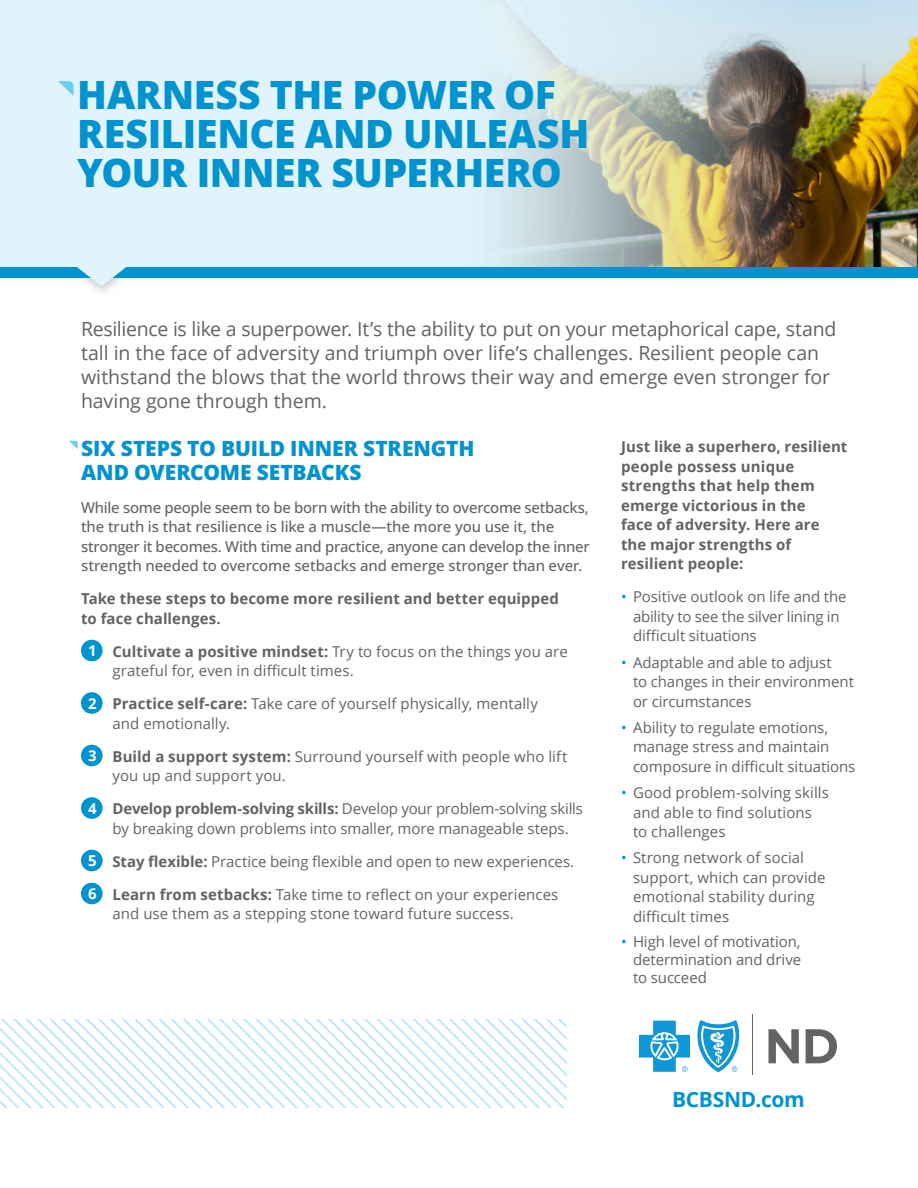
<style>
.page{position:relative;width:918px;height:1188px;background:#fff}
.page>*{position:absolute;margin:0;border:0;box-sizing:border-box;transform-origin:0 0}
.body{font:800 39px/39px "Open Sans";letter-spacing:-.01em;color:#0093d0}
.Subheads{font:800 21px/24px "Open Sans";letter-spacing:-.005em;color:#0093d0}
.t1{font:700 21px "Open Sans";letter-spacing:-.02em;color:#0093d0}
.Intro{font:19.5px/24px "Open Sans";letter-spacing:-.005em;color:#636366}
.t2{font:15px/19.5px "Open Sans";color:#636366}
.Body{font:500 15px/19.5px "Open Sans";letter-spacing:-.01em;color:#636366}
.Body-2{font:700 15px/19.5px "Open Sans";letter-spacing:.01em;color:#636366}
.Body-3{font:700 15px "Open Sans";color:#fff}
.s1{font-weight:700}
.s2{color:#0093d0}
</style>
<div class="page">
<svg style="left:0;top:0;width:918px;height:286px;background:#d0ecf7"></svg>
<img style="left:400px;top:0;width:518px;height:267px">
<svg style="left:0;top:1020px;width:567px;height:87px"></svg>
<svg style="left:58px;top:81px;width:16px;height:15px"></svg>
<div style="left:81px;top:640px;width:22px;height:21px;background:#0093d0;border-radius:50%"></div>
<div style="left:81px;top:692px;width:22px;height:22px;background:#0093d0;border-radius:50%"></div>
<div style="left:81px;top:745px;width:22px;height:21px;background:#0093d0;border-radius:50%"></div>
<div style="left:81px;top:797px;width:22px;height:22px;background:#0093d0;border-radius:50%"></div>
<div style="left:81px;top:850px;width:22px;height:21px;background:#0093d0;border-radius:50%"></div>
<div style="left:81px;top:883px;width:22px;height:21px;background:#0093d0;border-radius:50%"></div>
<svg style="left:69px;top:441px;width:9px;height:8px"></svg>
<svg style="left:768px;top:1029px;width:31px;height:34px"></svg>
<svg style="left:806px;top:1029px;width:31px;height:34px"></svg>
<hr style="left:752px;top:1014px;width:1px;height:61px;background:#636366">
<svg style="left:639px;top:1021px;width:51px;height:51px"></svg>
<svg style="left:697px;top:1020px;width:43px;height:52px"></svg>
<p class="body" style="left:77px;top:74px;width:514px">HARNESS THE POWER OF<br>RESILIENCE AND UNLEASH<br>YOUR INNER SUPERHERO</p>
<p class="Intro" style="left:81px;top:316px;width:757px">Resilience is like a superpower. It’s the ability to put on your metaphorical cape, stand tall in the face of adversity and triumph over life’s challenges. Resilient people can withstand the blows that the world throws their way and emerge even stronger for having gone through them.</p>
<p class="Subheads" style="left:81px;top:436px;width:395px">SIX STEPS TO BUILD INNER STRENGTH<br>AND OVERCOME SETBACKS</p>
<p class="Body" style="left:81px;top:497px;width:510px">While some people seem to be born with the ability to overcome setbacks, the truth is that resilience is like a muscle—the more you use it, the stronger it becomes. With time and practice, anyone can develop the inner strength needed to overcome setbacks and emerge stronger than ever.</p>
<p class="Body-2" style="left:81px;top:589px;width:480px">Take these steps to become more resilient and better equipped to face challenges.</p>
<p class="Body-3" style="left:88px;top:640px;width:10px">1</p>
<p class="t2" style="left:112px;top:641px;width:457px"><span class="s1">Cultivate a positive mindset:</span> Try to focus on the things you are grateful for, even in difficult times.</p>
<p class="Body-3" style="left:88px;top:693px;width:10px">2</p>
<p class="t2" style="left:112px;top:694px;width:427px"><span class="s1">Practice self-care:</span> Take care of yourself physically, mentally and emotionally.</p>
<p class="Body-3" style="left:88px;top:745px;width:10px">3</p>
<p class="t2" style="left:112px;top:746px;width:456px"><span class="s1">Build a support system:</span> Surround yourself with people who lift you up and support you.</p>
<p class="Body-3" style="left:88px;top:798px;width:10px">4</p>
<p class="t2" style="left:112px;top:799px;width:472px"><span class="s1">Develop problem-solving skills:</span> Develop your problem-solving skills by breaking down problems into smaller, more manageable steps.</p>
<p class="Body-3" style="left:88px;top:850px;width:10px">5</p>
<p class="t2" style="left:112px;top:851px;width:463px"><span class="s1">Stay flexible:</span> Practice being flexible and open to new experiences.</p>
<p class="Body-3" style="left:88px;top:883px;width:10px">6</p>
<p class="t2" style="left:112px;top:884px;width:447px"><span class="s1">Learn from setbacks:</span> Take time to reflect on your experiences and use them as a stepping stone toward future success.</p>
<p class="Body-2" style="left:621px;top:437px;width:228px">Just like a superhero, resilient people possess unique strengths that help them emerge victorious in the<br>face of adversity. Here are the major strengths of resilient people:</p>
<p class="t2" style="left:633px;top:587px;width:215px;text-indent:-12px"><span class="s2">•</span> Positive outlook on life and the ability to see the silver lining in difficult situations</p>
<p class="t2" style="left:633px;top:652px;width:222px;text-indent:-12px"><span class="s2">•</span> Adaptable and able to adjust<br>to changes in their environment or circumstances</p>
<p class="t2" style="left:633px;top:717px;width:224px;text-indent:-12px"><span class="s2">•</span> Ability to regulate emotions, manage stress and maintain composure in difficult situations</p>
<p class="t2" style="left:633px;top:783px;width:197px;text-indent:-12px"><span class="s2">•</span> Good problem-solving skills and able to find solutions to challenges</p>
<p class="t2" style="left:633px;top:848px;width:194px;text-indent:-12px"><span class="s2">•</span> Strong network of social support, which can provide emotional stability during difficult times</p>
<p class="t2" style="left:633px;top:932px;width:170px;line-height:18px;text-align:justify;text-indent:-12px"><span class="s2">•</span> High level of motivation, determination and drive to succeed</p>
<p class="t1" style="left:672px;top:1085px;width:134px">BCBSND.com</p>
</div>
